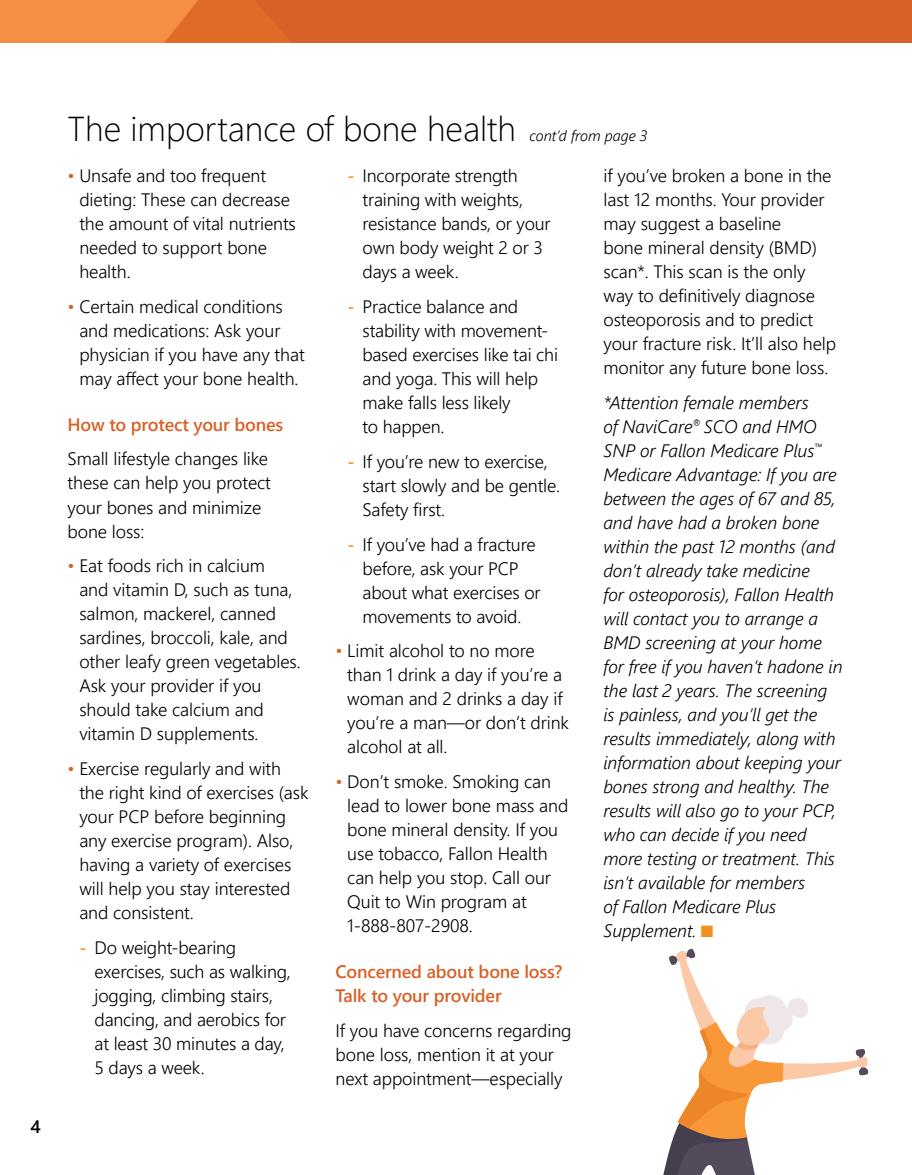
<style>
.page{position:relative;width:912px;height:1175px;background:#fff}
.page>*{position:absolute;margin:0;border:0;box-sizing:border-box;transform-origin:0 0}
.t1{font:34.5px "Webly Sleek UI Light";color:#000}
.t2{font:18px/24px "Webly Sleek UI Semilight";letter-spacing:-.005em;color:#000}
.t3{font:italic 18px/24px "Webly Sleek UI Semilight";letter-spacing:-.005em;color:#000}
.t4{font:18px/24px "Webly Sleek UI Semibold";letter-spacing:-.01em;color:#d76127}
.t5{font:18px "Webly Sleek UI Semibold";color:#000}
.t6{font:italic 15px "Webly Sleek UI Semilight";color:#000}
.s1{color:#d76127}
.s2{font-family:"Webly Sleek UI Semibold";color:#f4901d}
.s3{color:#f4901d}
</style>
<div class="page">
<img style="left:0;top:0;width:911px;height:42px">
<hr style="left:911px;top:718px;width:1px;height:456px;background:#feead5">
<svg style="left:663px;top:948px;width:205px;height:226px"></svg>
<p class="t5" style="left:30px;top:1113px;width:12px">4</p>
<h1 class="t1" style="left:68px;top:103px;width:450px">The importance of bone health</h1>
<p class="t6" style="left:529px;top:125px;width:119px">cont’d from page 3</p>
<p class="t2" style="left:79px;top:163px;width:218px;text-indent:-12px"><span class="s1">•</span> Unsafe and too frequent dieting: These can decrease the amount of vital nutrients needed to support bone health.</p>
<p class="t2" style="left:79px;top:294px;width:227px;text-indent:-12px"><span class="s1">•</span> Certain medical conditions and medications: Ask your physician if you have any that may affect your bone health.</p>
<p class="t4" style="left:68px;top:411px;width:217px">How to protect your bones</p>
<p class="t2" style="left:68px;top:446px;width:205px">Small lifestyle changes like these can help you protect your bones and minimize bone loss:</p>
<p class="t2" style="left:79px;top:553px;width:223px;text-indent:-12px"><span class="s1">•</span> Eat foods rich in calcium<br>and vitamin D, such as tuna, salmon, mackerel, canned sardines, broccoli, kale, and other leafy green vegetables.<br>Ask your provider if you should take calcium and vitamin D supplements.</p>
<p class="t2" style="left:79px;top:756px;width:231px;text-indent:-12px"><span class="s1">•</span> Exercise regularly and with the right kind of exercises (ask your PCP before beginning any exercise program). Also, having a variety of exercises will help you stay interested and consistent.</p>
<p class="t2" style="left:94px;top:934px;width:198px;text-indent:-15px"><span class="s2">-</span> Do weight-bearing exercises, such as walking, jogging, climbing stairs, dancing, and aerobics for at least 30 minutes a day,<br>5 days a week.</p>
<p class="t2" style="left:362px;top:163px;width:189px;text-indent:-15px"><span class="s2">-</span> Incorporate strength training with weights, resistance bands, or your own body weight 2 or 3 days a week.</p>
<p class="t2" style="left:362px;top:294px;width:197px;text-indent:-15px"><span class="s2">-</span> Practice balance and stability with movement&shy;based exercises like tai chi and yoga. This will help make falls less likely<br>to happen.</p>
<p class="t2" style="left:362px;top:448px;width:199px;text-indent:-15px"><span class="s2">-</span> If you’re new to exercise, start slowly and be gentle.<br>Safety first.</p>
<p class="t2" style="left:362px;top:531px;width:180px;text-indent:-15px"><span class="s2">-</span> If you’ve had a fracture before, ask your PCP about what exercises or movements to avoid.</p>
<p class="t2" style="left:347px;top:638px;width:223px;text-indent:-12px"><span class="s1">•</span> Limit alcohol to no more than 1 drink a day if you’re a woman and 2 drinks a day if you’re a man—or don’t drink alcohol at all.</p>
<p class="t2" style="left:347px;top:769px;width:222px;text-indent:-12px"><span class="s1">•</span> Don’t smoke. Smoking can lead to lower bone mass and bone mineral density. If you use tobacco, Fallon Health can help you stop. Call our<br>Quit to Win program at<br>1-888-807-2908.</p>
<p class="t4" style="left:335px;top:958px;width:228px">Concerned about bone loss?<br>Talk to your provider</p>
<p class="t2" style="left:335px;top:1017px;width:237px">If you have concerns regarding bone loss, mention it at your next appointment—especially</p>
<p class="t2" style="left:603px;top:163px;width:234px">if you’ve broken a bone in the last 12 months. Your provider may suggest a baseline<br>bone mineral density (BMD) scan*. This scan is the only way to definitively diagnose osteoporosis and to predict your fracture risk. It’ll also help monitor any future bone loss.</p>
<p class="t3" style="left:603px;top:389px;width:240px">*Attention female members<br>of NaviCare<sup>®</sup> SCO and HMO<br>SNP or Fallon Medicare Plus<sup>™<br></sup>Medicare Advantage: If you are between the ages of 67 and 85, and have had a broken bone within the past 12 months (and don’t already take medicine<br>for osteoporosis), Fallon Health will contact you to arrange a<br>BMD screening at your home for free if you haven’t hadone in the last 2 years. The screening is painless, and you’ll get the results immediately, along with information about keeping your bones strong and healthy. The results will also go to your PCP, who can decide if you need more testing or treatment. This isn’t available for members<br>of Fallon Medicare Plus<br>Supplement. <span class="s3">■</span></p>
</div>
